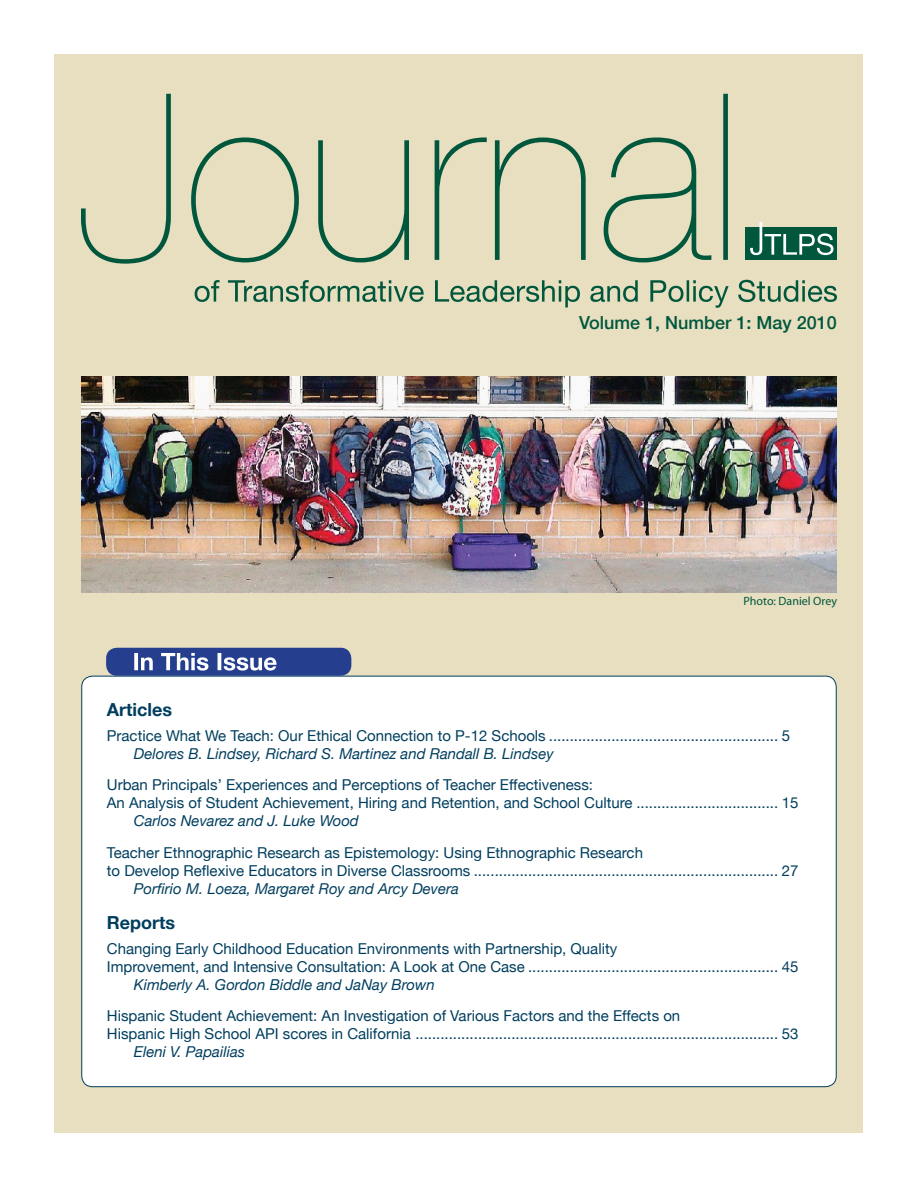
<style>
.page{position:relative;width:918px;height:1188px;background:#fff}
.page>*{position:absolute;margin:0;border:0;box-sizing:border-box;transform-origin:0 0}
.t1{font:500 18px "Helvetica Neue";color:#00573c}
.t2{font:700 18px "Helvetica Neue";color:#003e5e}
.t3{font:15px/18px "Helvetica Neue";color:#003e5e}
.t4{font:italic 15px "Helvetica Neue";color:#003e5e}
.t5{font:12px "Myriad Pro";color:#00573c}
</style>
<div class="page">
<div style="left:55px;top:55px;width:808px;height:1078px;background:#e8dfc1"></div>
<div style="left:746px;top:227px;width:91px;height:32px;background:#00573c"></div>
<svg style="left:750px;top:222px;width:84px;height:33px"></svg>
<svg style="left:81px;top:94px;width:647px;height:170px"></svg>
<svg style="left:195px;top:280px;width:642px;height:28px"></svg>
<div style="left:82px;top:676px;width:754px;height:411px;background:#fff;border-radius:11px"></div>
<div style="left:106px;top:648px;width:245px;height:28px;background:#253f8e;border-radius:11px"></div>
<svg style="left:134px;top:653px;width:143px;height:18px"></svg>
<img style="left:81px;top:376px;width:756px;height:216px">
<p class="t1" style="left:579px;top:312px;width:259px">Volume 1, Number 1: May 2010</p>
<p class="t5" style="left:744px;top:594px;width:95px">Photo: Daniel Orey</p>
<p class="t2" style="left:107px;top:699px;width:67px">Articles</p>
<p class="t3" style="left:107px;top:726px;width:685px">Practice What We Teach: Our Ethical Connection to P-12 Schools ....................................................... 5</p>
<p class="t4" style="left:134px;top:745px;width:421px">Delores B. Lindsey, Richard S. Martinez and Randall B. Lindsey</p>
<p class="t3" style="left:107px;top:776px;width:693px">Urban Principals’ Experiences and Perceptions of Teacher Effectiveness:<br>An Analysis of Student Achievement, Hiring and Retention, and School Culture .................................. 15</p>
<p class="t4" style="left:134px;top:812px;width:227px">Carlos Nevarez and J. Luke Wood</p>
<p class="t3" style="left:107px;top:843px;width:693px">Teacher Ethnographic Research as Epistemology: Using Ethnographic Research<br>to Develop Reflexive Educators in Diverse Classrooms ......................................................................... 27</p>
<p class="t4" style="left:134px;top:880px;width:327px">Porfirio M. Loeza, Margaret Roy and Arcy Devera</p>
<p class="t2" style="left:107px;top:911px;width:70px">Reports</p>
<p class="t3" style="left:107px;top:939px;width:693px">Changing Early Childhood Education Environments with Partnership, Quality<br>Improvement, and Intensive Consultation: A Look at One Case ............................................................ 45</p>
<p class="t4" style="left:134px;top:975px;width:302px">Kimberly A. Gordon Biddle and JaNay Brown</p>
<p class="t3" style="left:107px;top:1007px;width:693px">Hispanic Student Achievement: An Investigation of Various Factors and the Effects on<br>Hispanic High School API scores in California ....................................................................................... 53</p>
<p class="t4" style="left:134px;top:1043px;width:113px">Eleni V. Papailias</p>
</div>
